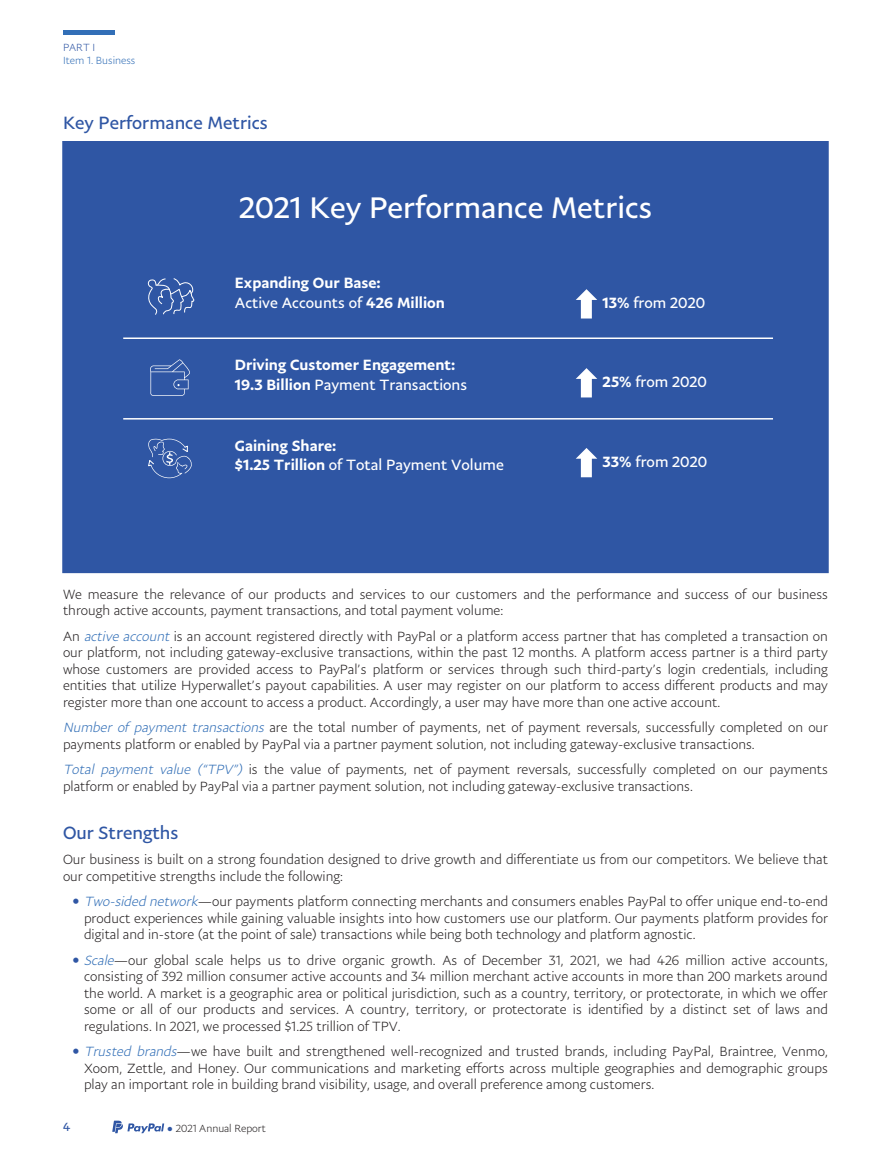
<style>
.page{position:relative;width:891px;height:1161px;background:#fff}
.page>*{position:absolute;margin:0;border:0;box-sizing:border-box;transform-origin:0 0}
.t1{font:30.15px "Pay Pal Sans Big";color:#fff}
.t2{font:18px "Pay Pal Sans Big";color:#2f56a4}
.t3{font:15px "Pay Pal Sans Big";color:#fff}
.t4{font:500 15px "Pay Pal Sans Big";color:#fff}
.t5{font:300 13.5px/16.5px "Pay Pal Sans Big";color:#231f20}
.t6{font:12px "Pay Pal Sans Big";color:#2f56a4}
.t7{font:300 10.5px "Pay Pal Sans Big";color:#231f20}
.t8{font:300 10.5px "Pay Pal Sans Big";color:#326fb7}
.t9{font:300 10.5px "Pay Pal Sans Big";color:#2f56a4}
.s1{font-weight:500}
.s2{font-style:italic;color:#326fb7}
.s3{font-size:18px;color:#2f56a4}
.s4{font-size:15px;color:#2f56a4}
</style>
<div class="page">
<hr style="left:63px;top:30px;width:51px;height:4px;background:#326fb7">
<div style="left:63px;top:142px;width:765px;height:430px;background:#2f56a4"></div>
<hr style="left:123px;top:338px;width:650px;height:1px;background:#fff">
<hr style="left:123px;top:418px;width:650px;height:2px;background:#fff">
<svg style="left:576px;top:289px;width:21px;height:30px"></svg>
<svg style="left:576px;top:368px;width:21px;height:29px"></svg>
<svg style="left:576px;top:448px;width:21px;height:29px"></svg>
<svg style="left:150px;top:359px;width:40px;height:37px"></svg>
<svg style="left:147px;top:278px;width:48px;height:37px"></svg>
<svg style="left:148px;top:438px;width:44px;height:40px"></svg>
<svg style="left:112px;top:1121px;width:52px;height:12px"></svg>
<p class="t9" style="left:63px;top:43px;width:34px">PART I</p>
<p class="t8" style="left:63px;top:56px;width:74px">Item 1. Business</p>
<h2 class="t2" style="left:63px;top:115px;width:206px">Key Performance Metrics</h2>
<h1 class="t1" style="left:239px;top:195px;width:415px">2021 Key Performance Metrics</h1>
<p class="t4" style="left:235px;top:277px;width:147px">Expanding Our Base:</p>
<p class="t3" style="left:235px;top:296px;width:212px">Active Accounts of <span class="s1">426 Million</span></p>
<p class="t4" style="left:235px;top:358px;width:222px">Driving Customer Engagement:</p>
<p class="t3" style="left:235px;top:379px;width:234px"><span class="s1">19.3 Billion</span> Payment Transactions</p>
<p class="t4" style="left:235px;top:440px;width:103px">Gaining Share:</p>
<p class="t3" style="left:235px;top:458px;width:270px"><span class="s1">$1.25 Trillion</span> of Total Payment Volume</p>
<p class="t3" style="left:603px;top:297px;width:104px"><span class="s1">13%</span> from 2020</p>
<p class="t3" style="left:603px;top:375px;width:106px"><span class="s1">25%</span> from 2020</p>
<p class="t3" style="left:603px;top:455px;width:106px"><span class="s1">33%</span> from 2020</p>
<p class="t5" style="left:63px;top:586px;width:767px">We measure the relevance of our products and services to our customers and the performance and success of our business through active accounts, payment transactions, and total payment volume:</p>
<p class="t5" style="left:63px;top:628px;width:767px;text-align:justify">An <span class="s2">active account</span>is an account registered directly with PayPal or a platform access partner that has completed a transaction on our platform, not including gateway-exclusive transactions, within the past 12 months. A platform access partner is a third party whose customers are provided access to PayPal’s platform or services through such third-party’s login credentials, including entities that utilize Hyperwallet’s payout capabilities. A user may register on our platform to access different products and may register more than one account to access a product. Accordingly, a user may have more than one active account.</p>
<p class="t5" style="left:63px;top:720px;width:767px"><span class="s2">Number of payment transactions</span> are the total number of payments, net of payment reversals, successfully completed on our payments platform or enabled by PayPal via a partner payment solution, not including gateway-exclusive transactions.</p>
<p class="t5" style="left:63px;top:762px;width:767px"><span class="s2">Total payment value (“TPV”)</span> is the value of payments, net of payment reversals, successfully completed on our payments platform or enabled by PayPal via a partner payment solution, not including gateway-exclusive transactions.</p>
<h2 class="t2" style="left:63px;top:824px;width:117px">Our Strengths</h2>
<p class="t5" style="left:63px;top:852px;width:767px">Our business is built on a strong foundation designed to drive growth and differentiate us from our competitors. We believe that our competitive strengths include the following:</p>
<p class="t5" style="left:84px;top:894px;width:746px;text-align:justify;text-indent:-12px"><span class="s3">•</span> <span class="s2">Two-sidednetwork</span>—our payments platform connecting merchants and consumers enables PayPal to offer unique end-to-end product experiences while gaining valuable insights into how customers use our platform. Our payments platform provides for digital and in-store (at the point of sale) transactions while being both technology and platform agnostic.</p>
<p class="t5" style="left:84px;top:952px;width:746px;text-align:justify;text-indent:-12px"><span class="s3">•</span> <span class="s2">Scale</span>—our global scale helps us to drive organic growth. As of December 31, 2021, we had 426 million active accounts, consisting of 392 million consumer active accounts and 34 million merchant active accounts in more than 200 markets around the world. A market is a geographic area or political jurisdiction, such as a country, territory, or protectorate, in which we offer some or all of our products and services. A country, territory, or protectorate is identified by a distinct set of laws and regulations. In 2021, we processed $1.25 trillion of TPV.</p>
<p class="t5" style="left:84px;top:1044px;width:746px;text-align:justify;text-indent:-12px"><span class="s3">•</span> <span class="s2">Trusted brands</span>—we have built and strengthened well-recognized and trusted brands, including PayPal, Braintree, Venmo, Xoom, Zettle, and Honey. Our communications and marketing efforts across multiple geographies and demographic groups play an important role in building brand visibility, usage, and overall preference among customers.</p>
<p class="t6" style="left:63px;top:1121px;width:9px">4</p>
<p class="t7" style="left:167px;top:1123px;width:101px"><span class="s4">•</span> 2021 Annual Report</p>
</div>
